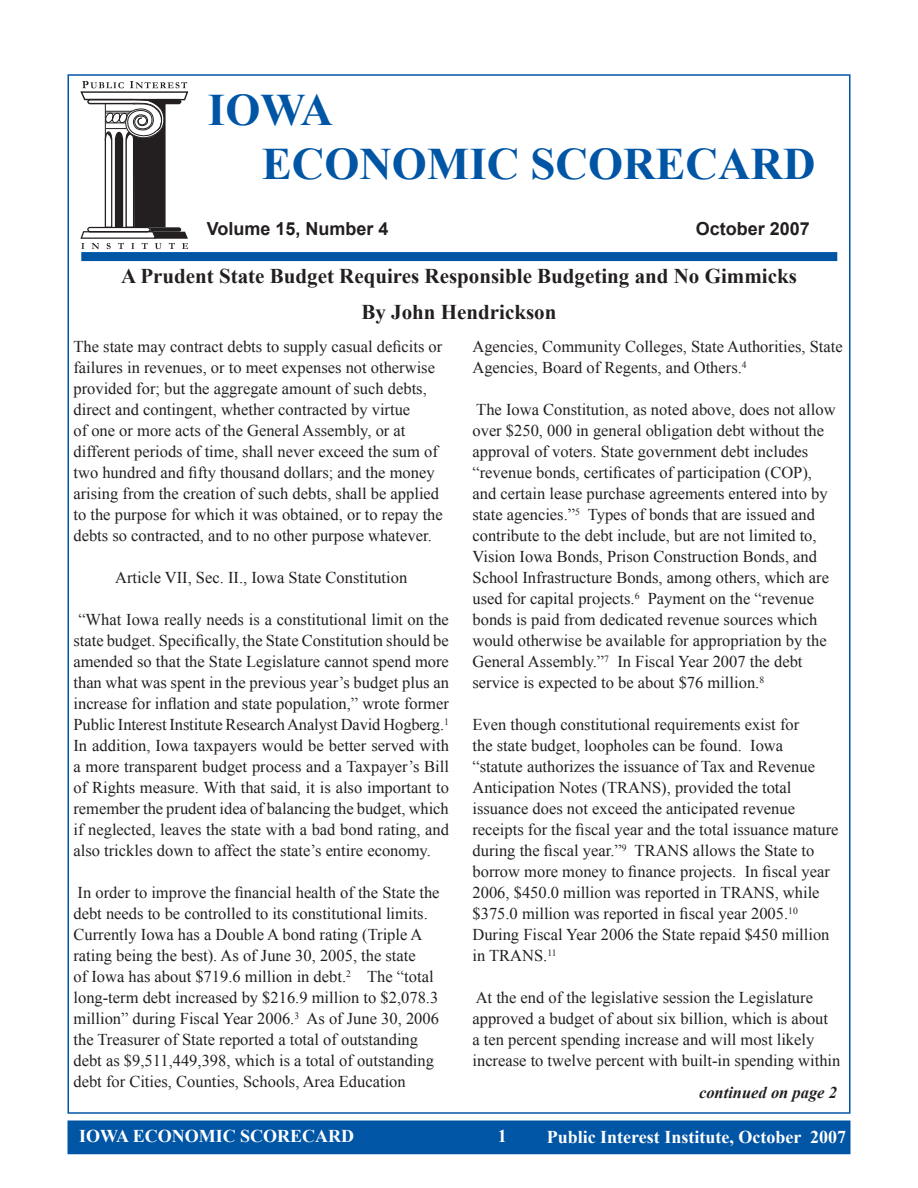
<style>
.page{position:relative;width:918px;height:1188px;background:#fff}
.page>*{position:absolute;margin:0;border:0;box-sizing:border-box;transform-origin:0 0}
.t1{font:700 45px "Times New Roman";color:#0155a5}
.t2{font:700 21px "Times New Roman";color:#231f20}
.t3{font:700 18px "Times New Roman";color:#fff}
.t4{font:700 18px "Arial";color:#231f20}
.t5{font:16.5px/21px "Times New Roman";color:#231f20}
.t6{font:italic 700 16.5px "Times New Roman";color:#231f20}
</style>
<div class="page">
<div style="left:81px;top:252px;width:756px;height:9px;background:#0155a5"></div>
<div style="left:68px;top:1121px;width:782px;height:33px;background:#0155a5"></div>
<div style="left:68px;top:1120px;width:782px;height:34px;border:2px solid #0155a5"></div>
<svg style="left:80px;top:81px;width:109px;height:168px"></svg>
<p class="t1" style="left:208px;top:79px;width:127px">Iowa</p>
<p class="t1" style="left:262px;top:133px;width:555px">Economic Scorecard</p>
<p class="t4" style="left:207px;top:216px;width:183px">Volume 15, Number 4</p>
<p class="t4" style="left:696px;top:216px;width:116px">October 2007</p>
<p class="t2" style="left:121px;top:262px;width:677px">A Prudent State Budget Requires Responsible Budgeting and No Gimmicks</p>
<p class="t2" style="left:362px;top:298px;width:196px">By John Hendrickson</p>
<p class="t5" style="left:74px;top:336px;width:371px">The state may contract debts to supply casual deficits or failures in revenues, or to meet expenses not otherwise provided for; but the aggregate amount of such debts, direct and contingent, whether contracted by virtue<br>of one or more acts of the General Assembly, or at different periods of time, shall never exceed the sum of two hundred and fifty thousand dollars; and the money arising from the creation of such debts, shall be applied to the purpose for which it was obtained, or to repay the debts so contracted, and to no other purpose whatever.</p>
<p class="t5" style="left:115px;top:567px;width:294px">Article VII, Sec. II., Iowa State Constitution</p>
<p class="t5" style="left:74px;top:609px;width:377px;text-align:justify">“What Iowa really needs is a constitutional limit on the state budget. Specifically, the State Constitution should be amended so that the State Legislature cannot spend more than what was spent in the previous year’s budget plus an increase for inflation and state population,” wrote former Public Interest Institute Research Analyst David Hogberg.<sup>1<br></sup>In addition, Iowa taxpayers would be better served with a more transparent budget process and a Taxpayer’s Bill of Rights measure. With that said, it is also important to remember the prudent idea of balancing the budget, which if neglected, leaves the state with a bad bond rating, and also trickles down to affect the state’s entire economy.</p>
<p class="t5" style="left:74px;top:882px;width:368px">In order to improve the financial health of the State the debt needs to be controlled to its constitutional limits.<br>Currently Iowa has a Double A bond rating (Triple A rating being the best). As of June 30, 2005, the state<br>of Iowa has about $719.6 million in debt.<sup>2</sup> The “total long-term debt increased by $216.9 million to $2,078.3 million” during Fiscal Year 2006.<sup>3</sup> As of June 30, 2006 the Treasurer of State reported a total of outstanding debt as $9,511,449,398, which is a total of outstanding debt for Cities, Counties, Schools, Area Education</p>
<p class="t5" style="left:472px;top:336px;width:372px">Agencies, Community Colleges, State Authorities, State<br>Agencies, Board of Regents, and Others.<sup>4</sup></p>
<p class="t5" style="left:472px;top:399px;width:365px">The Iowa Constitution, as noted above, does not allow over $250, 000 in general obligation debt without the approval of voters. State government debt includes “revenue bonds, certificates of participation (COP), and certain lease purchase agreements entered into by state agencies.”<sup>5</sup> Types of bonds that are issued and contribute to the debt include, but are not limited to, Vision Iowa Bonds, Prison Construction Bonds, and School Infrastructure Bonds, among others, which are used for capital projects.<sup>6</sup> Payment on the “revenue bonds is paid from dedicated revenue sources which would otherwise be available for appropriation by the General Assembly.”<sup>7</sup> In Fiscal Year 2007 the debt service is expected to be about $76 million.<sup>8</sup></p>
<p class="t5" style="left:472px;top:714px;width:368px">Even though constitutional requirements exist for<br>the state budget, loopholes can be found. Iowa<br>“statute authorizes the issuance of Tax and Revenue Anticipation Notes (TRANS), provided the total issuance does not exceed the anticipated revenue receipts for the fiscal year and the total issuance mature during the fiscal year.”<sup>9</sup> TRANS allows the State to borrow more money to finance projects. In fiscal year 2006, $450.0 million was reported in TRANS, while $375.0 million was reported in fiscal year 2005.<sup>10<br></sup>During Fiscal Year 2006 the State repaid $450 million in TRANS.<sup>11</sup></p>
<p class="t5" style="left:472px;top:987px;width:369px">At the end of the legislative session the Legislature approved a budget of about six billion, which is about<br>a ten percent spending increase and will most likely increase to twelve percent with built-in spending within</p>
<p class="t6" style="left:699px;top:1081px;width:139px">continued on page 2</p>
<p class="t3" style="left:79px;top:1123px;width:277px">Iowa Economic Scorecard</p>
<p class="t3" style="left:547px;top:1124px;width:301px">Public Interest Institute, October 2007</p>
</div>
